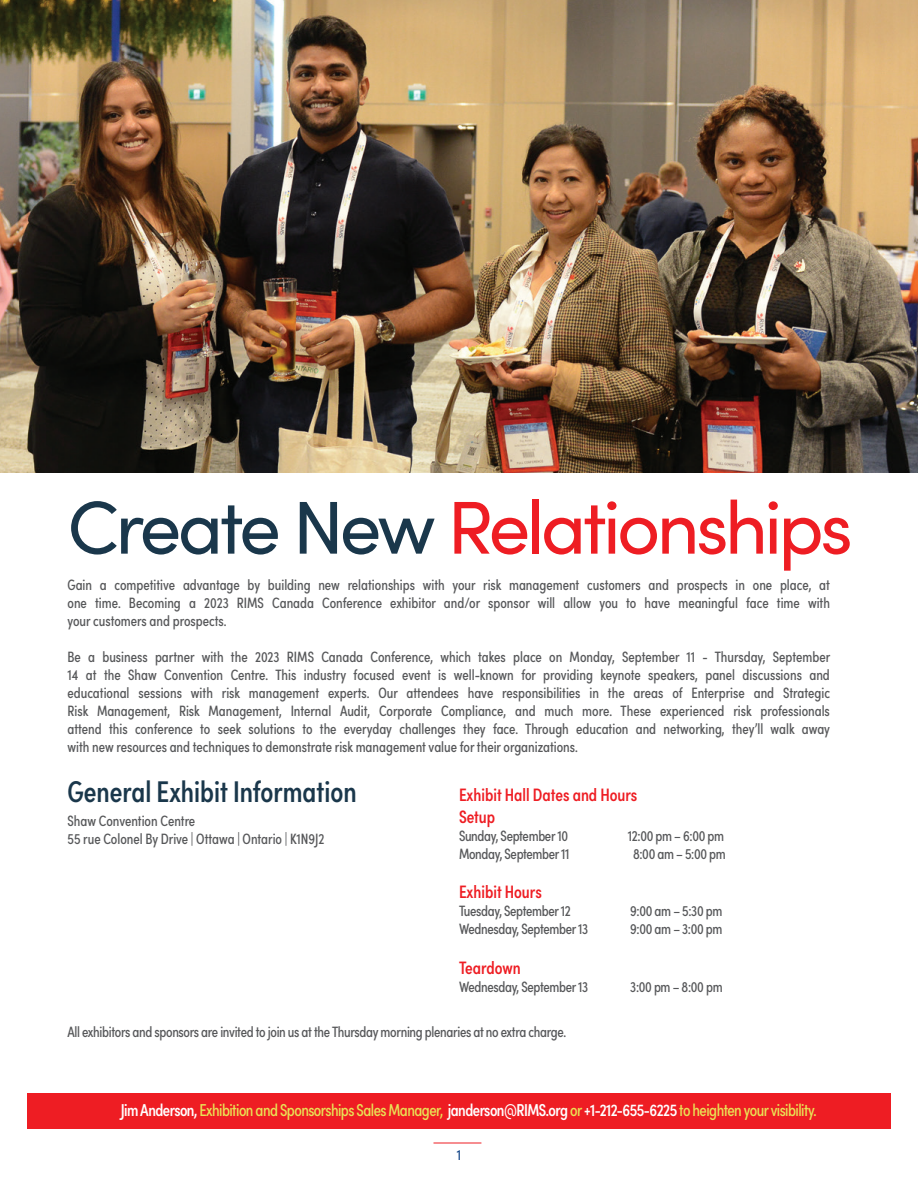
<style>
.page{position:relative;width:918px;height:1188px;background:#fff}
.page>*{position:absolute;margin:0;border:0;box-sizing:border-box;transform-origin:0 0}
.t1{font:75px "Sofia Pro";letter-spacing:-.05em;color:#ee1d23}
.t2{font:500 30px "Sofia Pro Condensed";color:#1a374b}
.t3{font:500 18px/21.6px "Sofia Pro Condensed";color:#ee1d23}
.t4{font:17.25px "Sofia Pro Condensed";letter-spacing:-.03em;color:#e9e255}
.t5{font:15px/18px "Sofia Pro Condensed";letter-spacing:-.02em;color:#57585a;text-align:justify}
.t6{font:15px/18px "Sofia Pro Condensed";color:#57585a}
.t7{font:15px "Sofia Pro Condensed";color:#154789}
.s1{color:#1a374b}
.s2{font-weight:500;color:#fff}
</style>
<div class="page">
<div style="left:27px;top:1094px;width:864px;height:35px;background:#ee1d23"></div>
<img style="left:0;top:0;width:918px;height:472px">
<hr style="left:434px;top:1143px;width:47px;height:1px;background:#ee1d23">
<h1 class="t1" style="left:68px;top:473px;width:787px"><span class="s1">Create New</span> Relationships</h1>
<p class="t5" style="left:68px;top:575px;width:764px">Gain a competitive advantage by building new relationships with your risk management customers and prospects in one place, at one time. Becoming a 2023 RIMS Canada Conference exhibitor and/or sponsor will allow you to have meaningful face time with your customers and prospects.</p>
<p class="t5" style="left:68px;top:647px;width:764px">Be a business partner with the 2023 RIMS Canada Conference, which takes place on Monday, September 11 - Thursday, September 14 at the Shaw Convention Centre. This industry focused event is well-known for providing keynote speakers, panel discussions and educational sessions with risk management experts. Our attendees have responsibilities in the areas of Enterprise and Strategic Risk Management, Risk Management, Internal Audit, Corporate Compliance, and much more. These experienced risk professionals attend this conference to seek solutions to the everyday challenges they face. Through education and networking, they’ll walk away with new resources and techniques to demonstrate risk management value for their organizations.</p>
<p class="t3" style="left:459px;top:783px;width:180px">Exhibit Hall Dates and Hours<br>Setup</p>
<p class="t5" style="left:459px;top:826px;width:111px">Sunday, September 10</p>
<p class="t5" style="left:628px;top:826px;width:98px">12:00 pm – 6:00 pm</p>
<p class="t5" style="left:459px;top:844px;width:112px">Monday, September 11</p>
<p class="t5" style="left:633px;top:844px;width:94px">8:00 am – 5:00 pm</p>
<p class="t3" style="left:459px;top:880px;width:84px">Exhibit Hours</p>
<p class="t5" style="left:459px;top:901px;width:113px">Tuesday, September 12</p>
<p class="t5" style="left:630px;top:901px;width:94px">9:00 am – 5:30 pm</p>
<p class="t5" style="left:459px;top:919px;width:131px">Wednesday, September 13</p>
<p class="t5" style="left:630px;top:919px;width:94px">9:00 am – 3:00 pm</p>
<p class="t3" style="left:459px;top:956px;width:63px">Teardown</p>
<p class="t5" style="left:459px;top:977px;width:131px">Wednesday, September 13</p>
<p class="t5" style="left:630px;top:977px;width:94px">3:00 pm – 8:00 pm</p>
<h2 class="t2" style="left:68px;top:769px;width:291px">General Exhibit Information</h2>
<p class="t6" style="left:68px;top:811px;width:259px">Shaw Convention Centre<br>55 rue Colonel By Drive | Ottawa | Ontario | K1N9J2</p>
<p class="t5" style="left:68px;top:1022px;width:500px">All exhibitors and sponsors are invited to join us at the Thursday morning plenaries at no extra charge.</p>
<p class="t4" style="left:121px;top:1098px;width:697px"><span class="s2">Jim Anderson,</span> Exhibition and Sponsorships Sales Manager, <span class="s2">janderson@RIMS.org</span> or <span class="s2">+1-212-655-6225</span> to heighten your visibility.</p>
<p class="t7" style="left:457px;top:1144px;width:6px">1</p>
</div>
